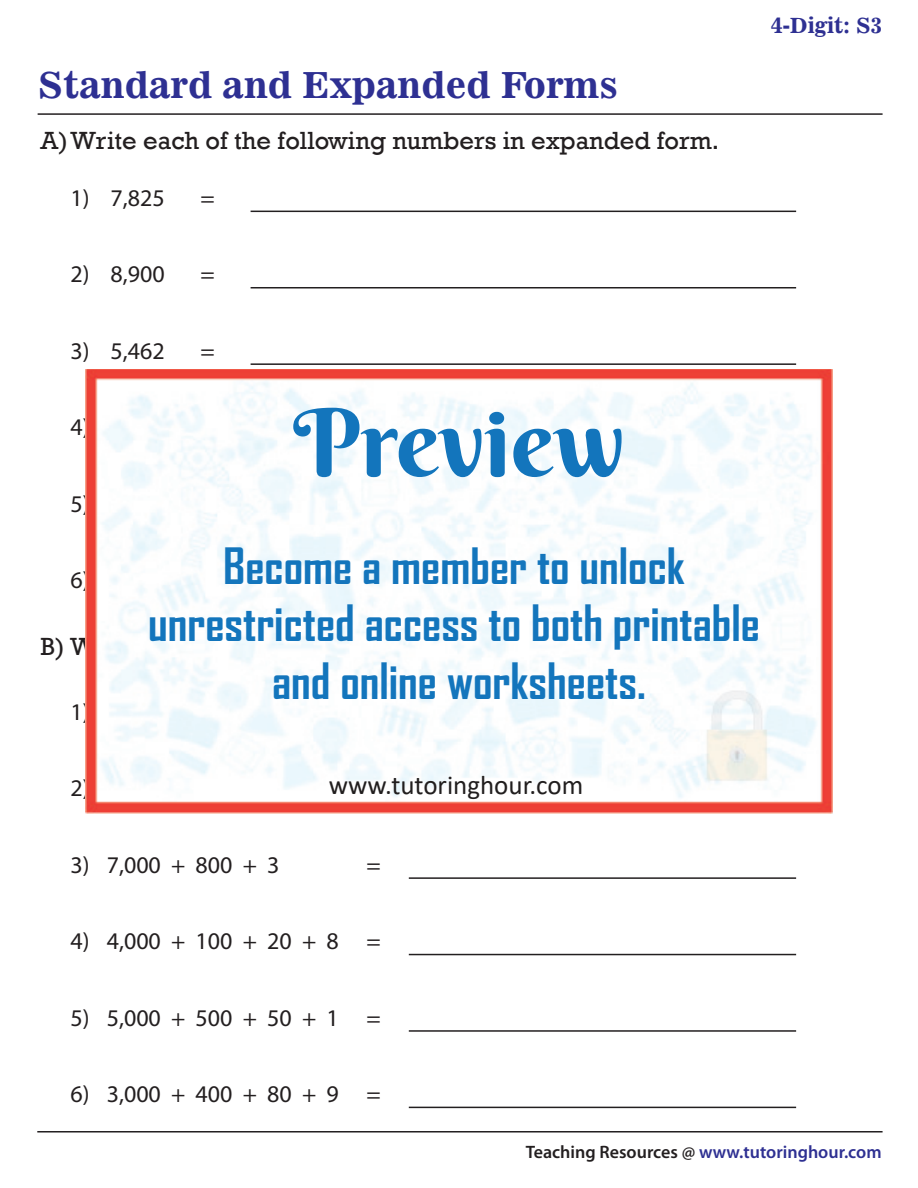
<style>
.page{position:relative;width:918px;height:1188px;background:#fff}
.page>*{position:absolute;margin:0;border:0;box-sizing:border-box;transform-origin:0 0}
.t1{font:94.05px "Berkshire Swash";color:#1375bc}
.t2{font:700 48px/57.6px "Agency FB";color:#1375bc;text-align:center}
.t3{font:36px "News 701 BT Bold A";color:#2e3092}
.t4{font:27px "Calibri";color:#211e1e}
.t5{font:25.5px "Rockwell";color:#231f20}
.t6{font:24px "Myriad Pro";color:#231f20}
.t7{font:21px "News 701 BT Bold A";color:#2e3092}
.t8{font:600 18px "Myriad Pro";color:#2e3092}
.s1{color:#231f20}
</style>
<div class="page">
<hr style="left:38px;top:113px;width:845px;height:2px;background:#231f20">
<hr style="left:251px;top:211px;width:545px;height:1px;background:#231f20">
<hr style="left:251px;top:287px;width:545px;height:1px;background:#231f20">
<hr style="left:251px;top:363px;width:545px;height:2px;background:#231f20">
<hr style="left:409px;top:877px;width:387px;height:2px;background:#231f20">
<hr style="left:409px;top:954px;width:387px;height:1px;background:#231f20">
<hr style="left:409px;top:1030px;width:387px;height:2px;background:#231f20">
<hr style="left:409px;top:1107px;width:387px;height:1px;background:#231f20">
<hr style="left:37px;top:1131px;width:846px;height:2px;background:#231f20">
<img style="left:86px;top:369px;width:746px;height:444px">
<h3 class="t3" style="left:38px;top:69px;width:582px">Standard and Expanded Forms</h3>
<p class="t5" style="left:41px;top:131px;width:680px">A)Write each of the following numbers in expanded form.</p>
<p class="t6" style="left:70px;top:189px;width:96px">1) 7,825</p>
<p class="t6" style="left:201px;top:189px;width:16px">=</p>
<p class="t6" style="left:70px;top:266px;width:96px">2) 8,900</p>
<p class="t6" style="left:201px;top:266px;width:16px">=</p>
<p class="t6" style="left:70px;top:342px;width:96px">3) 5,462</p>
<p class="t6" style="left:201px;top:342px;width:16px">=</p>
<h1 class="t1" style="left:293px;top:389px;width:333px">Preview</h1>
<p class="t7" style="left:771px;top:17px;width:113px">4-Digit: S3</p>
<h2 class="t2" style="left:148px;top:541px;width:613px">Become a member to unlock unrestricted access to both printable and online worksheets.</h2>
<p class="t4" style="left:329px;top:776px;width:256px">www.tutoringhour.com</p>
<p class="t6" style="left:70px;top:856px;width:211px">3) 7,000 + 800 + 3</p>
<p class="t6" style="left:367px;top:856px;width:16px">=</p>
<p class="t6" style="left:70px;top:932px;width:312px">4) 4,000 + 100 + 20 + 8 =</p>
<p class="t6" style="left:70px;top:1009px;width:312px">5) 5,000 + 500 + 50 + 1 =</p>
<p class="t6" style="left:70px;top:1085px;width:312px">6) 3,000 + 400 + 80 + 9 =</p>
<p class="t8" style="left:526px;top:1145px;width:357px"><span class="s1">Teaching Resources @</span> www.tutoringhour.com</p>
</div>
